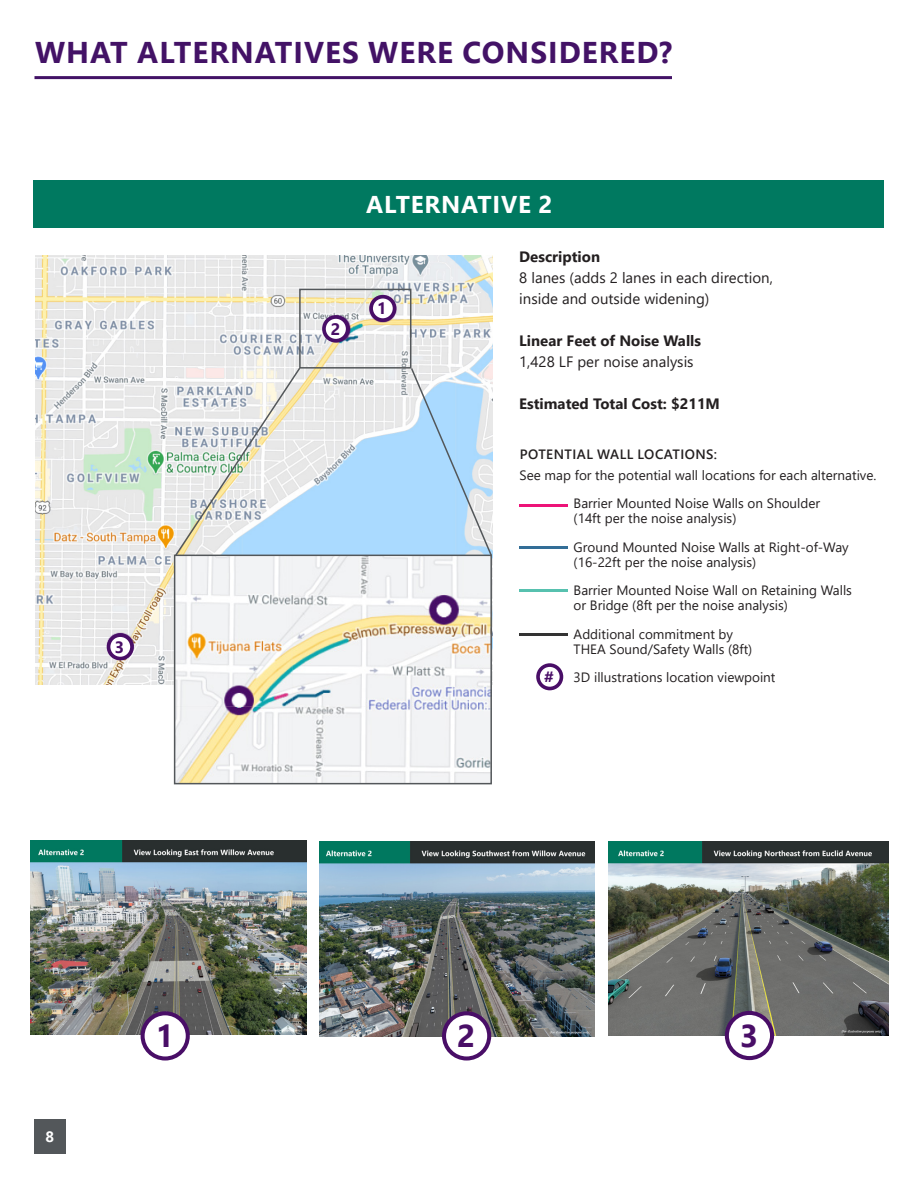
<style>
.page{position:relative;width:918px;height:1188px;background:#fff}
.page>*{position:absolute;margin:0;border:0;box-sizing:border-box;transform-origin:0 0}
.Body{font:700 31.5px "Segoe UI";color:#490e67}
.Heading_1_with_line{font:700 30px "Segoe UI";letter-spacing:.035em;color:#431266}
.Heading_2_White{font:700 24.3px "Segoe UI";letter-spacing:.035em;color:#fff}
.Body-2{font:700 16.5px "Segoe UI";color:#490e67}
.Body-3{font:700 16.35px "Segoe UI";color:#490e67}
.body{font:15px/21px "Segoe UI";color:#231f20}
.body-2{font:700 15px "Segoe UI";color:#231f20}
.t1{font:700 15px "Segoe UI";color:#fff}
.body-3{font:13.5px/15px "Segoe UI";color:#231f20}
.body-4{font:600 13.5px "Segoe UI";letter-spacing:.035em;color:#231f20}
</style>
<div class="page">
<div style="left:34px;top:1120px;width:32px;height:34px;background:#53575a"></div>
<hr style="left:34px;top:76px;width:638px;height:3px;background:#431266">
<div style="left:536px;top:663px;width:27px;height:27px;border:4px solid #490e67;border-radius:50%"></div>
<hr style="left:520px;top:504px;width:48px;height:2px;background:#ed1378">
<hr style="left:520px;top:634px;width:48px;height:2px;background:#333">
<hr style="left:520px;top:589px;width:48px;height:3px;background:#57c1af">
<hr style="left:520px;top:546px;width:48px;height:2px;background:#336e97">
<img style="left:35px;top:255px;width:457px;height:430px">
<div style="left:324px;top:317px;width:24px;height:24px;background:#fff;border-radius:50%"></div>
<div style="left:322px;top:315px;width:28px;height:28px;border:4px solid #490e67;border-radius:50%"></div>
<div style="left:109px;top:635px;width:23px;height:24px;background:#fff;border-radius:50%"></div>
<div style="left:107px;top:633px;width:27px;height:27px;border:4px solid #490e67;border-radius:50%"></div>
<div style="left:371px;top:297px;width:24px;height:23px;background:#fff;border-radius:50%"></div>
<div style="left:369px;top:295px;width:27px;height:27px;border:4px solid #490e67;border-radius:50%"></div>
<div style="left:34px;top:180px;width:850px;height:47px;background:#007960"></div>
<img style="left:609px;top:841px;width:279px;height:195px">
<img style="left:319px;top:842px;width:275px;height:194px">
<img style="left:31px;top:841px;width:275px;height:194px">
<div style="left:143px;top:1013px;width:45px;height:46px;background:#fff;border-radius:50%"></div>
<div style="left:141px;top:1011px;width:49px;height:50px;border:4px solid #490e67;border-radius:50%"></div>
<div style="left:727px;top:1013px;width:45px;height:45px;background:#fff;border-radius:50%"></div>
<div style="left:725px;top:1011px;width:49px;height:49px;border:4px solid #490e67;border-radius:50%"></div>
<div style="left:444px;top:1013px;width:45px;height:46px;background:#fff;border-radius:50%"></div>
<div style="left:442px;top:1011px;width:49px;height:50px;border:4px solid #490e67;border-radius:50%"></div>
<img style="left:177px;top:558px;width:312px;height:223px">
<div style="left:174px;top:555px;width:318px;height:229px;border:2px solid #53575a"></div>
<div style="left:299px;top:289px;width:112px;height:80px;border:2px solid #53575a"></div>
<svg style="left:173px;top:366px;width:129px;height:192px"></svg>
<svg style="left:410px;top:367px;width:83px;height:191px;background:#bbdbf4"></svg>
<p class="Heading_1_with_line" style="left:35px;top:24px;width:639px">WHAT ALTERNATIVES WERE CONSIDERED?</p>
<p class="Body-3" style="left:115px;top:632px;width:11px">3</p>
<p class="Body-2" style="left:331px;top:313px;width:11px">2</p>
<p class="Heading_2_White" style="left:366px;top:181px;width:188px">ALTERNATIVE 2</p>
<p class="Body-3" style="left:377px;top:293px;width:11px">1</p>
<p class="body-2" style="left:519px;top:242px;width:82px">Description</p>
<p class="body" style="left:519px;top:266px;width:255px">8 lanes (adds 2 lanes in each direction, inside and outside widening)</p>
<p class="body-2" style="left:519px;top:326px;width:183px">Linear Feet of Noise Walls</p>
<p class="body" style="left:519px;top:350px;width:176px">1,428 LF per noise analysis</p>
<p class="body-2" style="left:519px;top:389px;width:202px">Estimated Total Cost: $211M</p>
<p class="body-4" style="left:520px;top:441px;width:199px">POTENTIAL WALL LOCATIONS:</p>
<p class="body-3" style="left:520px;top:466px;width:358px">See map for the potential wall locations for each alternative.</p>
<p class="body-3" style="left:574px;top:495px;width:248px">Barrier Mounted Noise Walls on Shoulder (14ft per the noise analysis)</p>
<p class="body-3" style="left:574px;top:538px;width:277px">Ground Mounted Noise Walls at Right-of-Way (16-22ft per the noise analysis)</p>
<p class="body-3" style="left:574px;top:582px;width:280px">Barrier Mounted Noise Wall on Retaining Walls or Bridge (8ft per the noise analysis)</p>
<p class="body-3" style="left:574px;top:625px;width:180px">Additional commitment by<br>THEA Sound/Safety Walls (8ft)</p>
<p class="body-3" style="left:574px;top:669px;width:203px">3D illustrations location viewpoint</p>
<p class="Body-3" style="left:544px;top:662px;width:11px">#</p>
<p class="t1" style="left:45px;top:1123px;width:10px">8</p>
<p class="Body" style="left:156px;top:1006px;width:20px">1</p>
<p class="Body" style="left:457px;top:1006px;width:20px">2</p>
<p class="Body" style="left:740px;top:1006px;width:20px">3</p>
</div>
